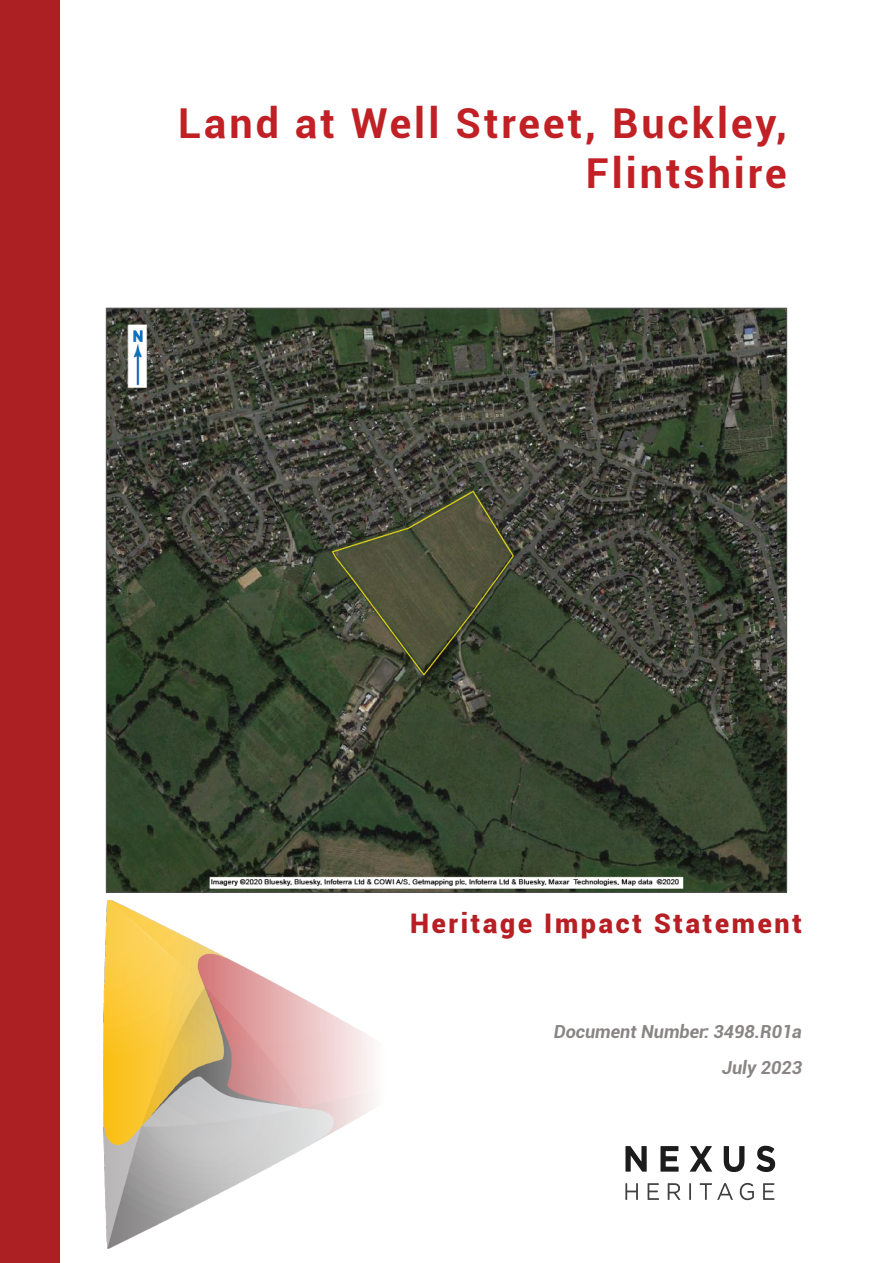
<style>
.page{position:relative;width:893px;height:1263px;background:#fff}
.page>*{position:absolute;margin:0;border:0;box-sizing:border-box;transform-origin:0 0}
.t1{font:700 41.25px/50.2px "Roboto";letter-spacing:.075em;color:#c12025;text-align:right}
.t2{font:900 27px "Roboto";letter-spacing:.1em;color:#b71f24}
.t3{font:italic 700 18px/36px "Roboto";color:#898584;text-align:right}
</style>
<div class="page">
<div style="left:0;top:0;width:60px;height:1263px;background:#ac1f22"></div>
<svg style="left:625px;top:1146px;width:22px;height:26px"></svg>
<svg style="left:660px;top:1146px;width:19px;height:25px"></svg>
<svg style="left:724px;top:1146px;width:20px;height:26px"></svg>
<svg style="left:756px;top:1146px;width:19px;height:26px"></svg>
<svg style="left:690px;top:1146px;width:22px;height:26px"></svg>
<svg style="left:740px;top:1183px;width:14px;height:17px"></svg>
<svg style="left:648px;top:1183px;width:11px;height:17px"></svg>
<svg style="left:763px;top:1183px;width:11px;height:17px"></svg>
<svg style="left:625px;top:1183px;width:13px;height:17px"></svg>
<svg style="left:689px;top:1183px;width:2px;height:17px"></svg>
<svg style="left:667px;top:1183px;width:13px;height:17px"></svg>
<svg style="left:700px;top:1183px;width:33px;height:17px"></svg>
<img style="left:104px;top:900px;width:269px;height:348px">
<img style="left:108px;top:310px;width:677px;height:580px">
<p class="t1" style="left:178px;top:102px;width:610px">Land at Well Street, Buckley,<br>Flintshire</p>
<p class="t2" style="left:410px;top:913px;width:393px">Heritage Impact Statement</p>
<p class="t3" style="left:554px;top:1016px;width:250px">Document Number: 3498.R01a<br>July 2023</p>
</div>
